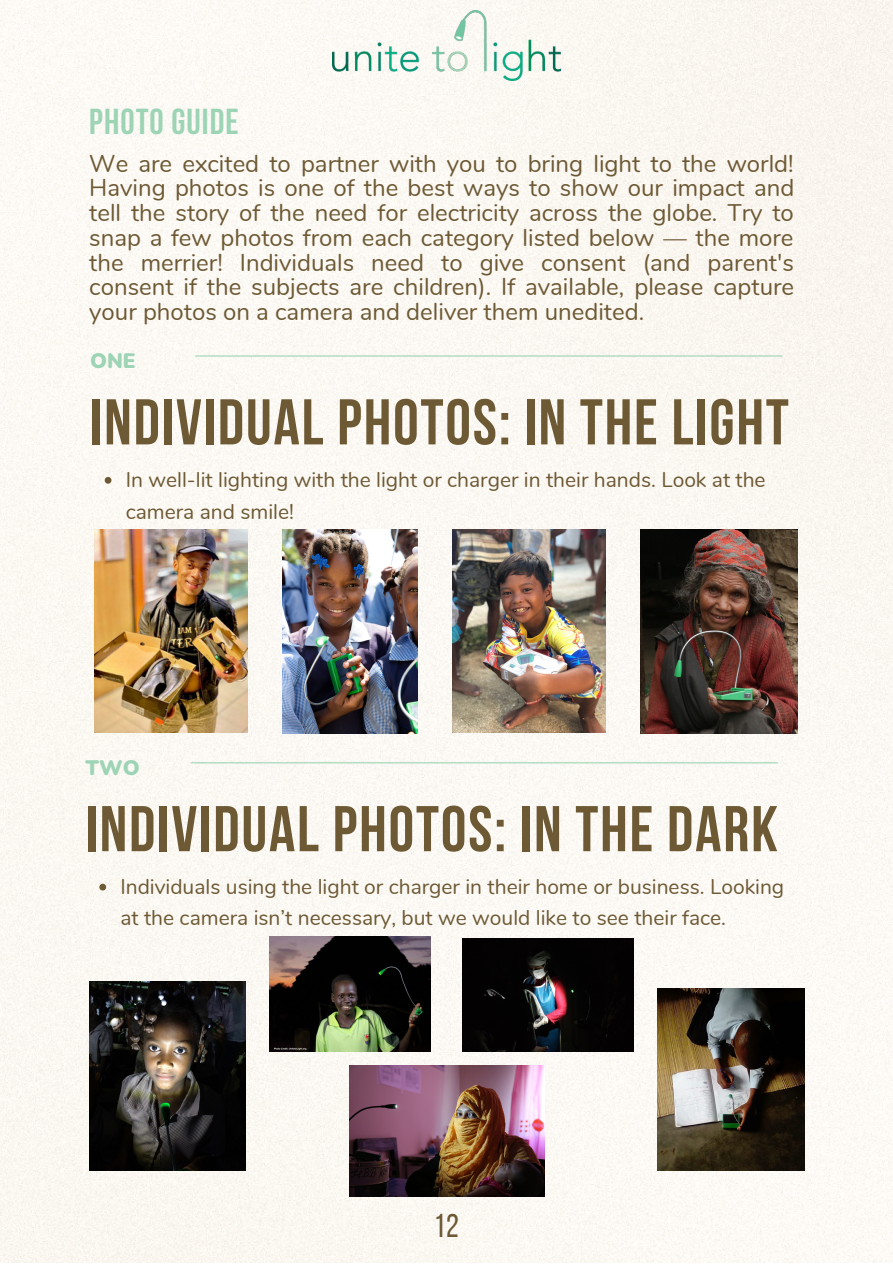
<style>
.page{position:relative;width:893px;height:1264px;background:#fff}
.page>*{position:absolute;margin:0;border:0;box-sizing:border-box;transform-origin:0 0}
.t1{font:700 64.5px "Bebas Neue";letter-spacing:.03em;color:#6d5934}
.t2{font:700 36px "Bebas Neue";letter-spacing:.03em;color:#9dd4b5}
.t3{font:33px "Bebas Neue";color:#6d5934}
.t4{font:24px/24.8px "Nunito";color:#6d5934;text-align:justify}
.t5{font:21px/31.5px "Nunito";color:#6d5934}
.t6{font:900 21px "Nunito";color:#9dd4b5}
</style>
<div class="page">
<div style="left:0;top:0;width:892px;height:1262px;background:#fbf8f3"></div>
<img style="left:270px;top:936px;width:161px;height:115px">
<img style="left:452px;top:529px;width:153px;height:204px">
<img style="left:640px;top:529px;width:157px;height:204px">
<img style="left:282px;top:529px;width:135px;height:204px">
<img style="left:95px;top:529px;width:152px;height:204px">
<hr style="left:195px;top:355px;width:587px;height:1px;background:#9dd4b5">
<svg style="left:105px;top:477px;width:6px;height:6px"></svg>
<img style="left:89px;top:981px;width:156px;height:189px">
<img style="left:349px;top:1065px;width:195px;height:131px">
<img style="left:657px;top:988px;width:146px;height:182px">
<img style="left:462px;top:938px;width:171px;height:113px">
<hr style="left:191px;top:762px;width:586px;height:1px;background:#9dd4b5">
<svg style="left:99px;top:883px;width:7px;height:7px"></svg>
<img style="left:333px;top:10px;width:227px;height:70px">
<h2 class="t2" style="left:89px;top:107px;width:151px">PHOTO GUIDE</h2>
<p class="t4" style="left:89px;top:151px;width:706px">We are excited to partner with you to bring light to the world!<br>Having photos is one of the best ways to show our impact and tell the story of the need for electricity across the globe. Try to snap a few photos from each category listed below — the more the merrier! Individuals need to give consent (and parent's consent if the subjects are children). If available, please capture your photos on a camera and deliver them unedited.</p>
<p class="t6" style="left:90px;top:347px;width:47px">ONE</p>
<h1 class="t1" style="left:90px;top:396px;width:700px">INDIVIDUAL PHOTOS: IN THE LIGHT</h1>
<p class="t5" style="left:126px;top:464px;width:641px">In well-lit lighting with the light or charger in their hands. Look at the camera and smile!</p>
<p class="t6" style="left:86px;top:753px;width:56px">TWO</p>
<h1 class="t1" style="left:86px;top:802px;width:693px">INDIVIDUAL PHOTOS: IN THE DARK</h1>
<p class="t5" style="left:120px;top:871px;width:665px">Individuals using the light or charger in their home or business. Looking at the camera isn’t necessary, but we would like to see their face.</p>
<h3 class="t3" style="left:434px;top:1212px;width:26px">12</h3>
</div>
